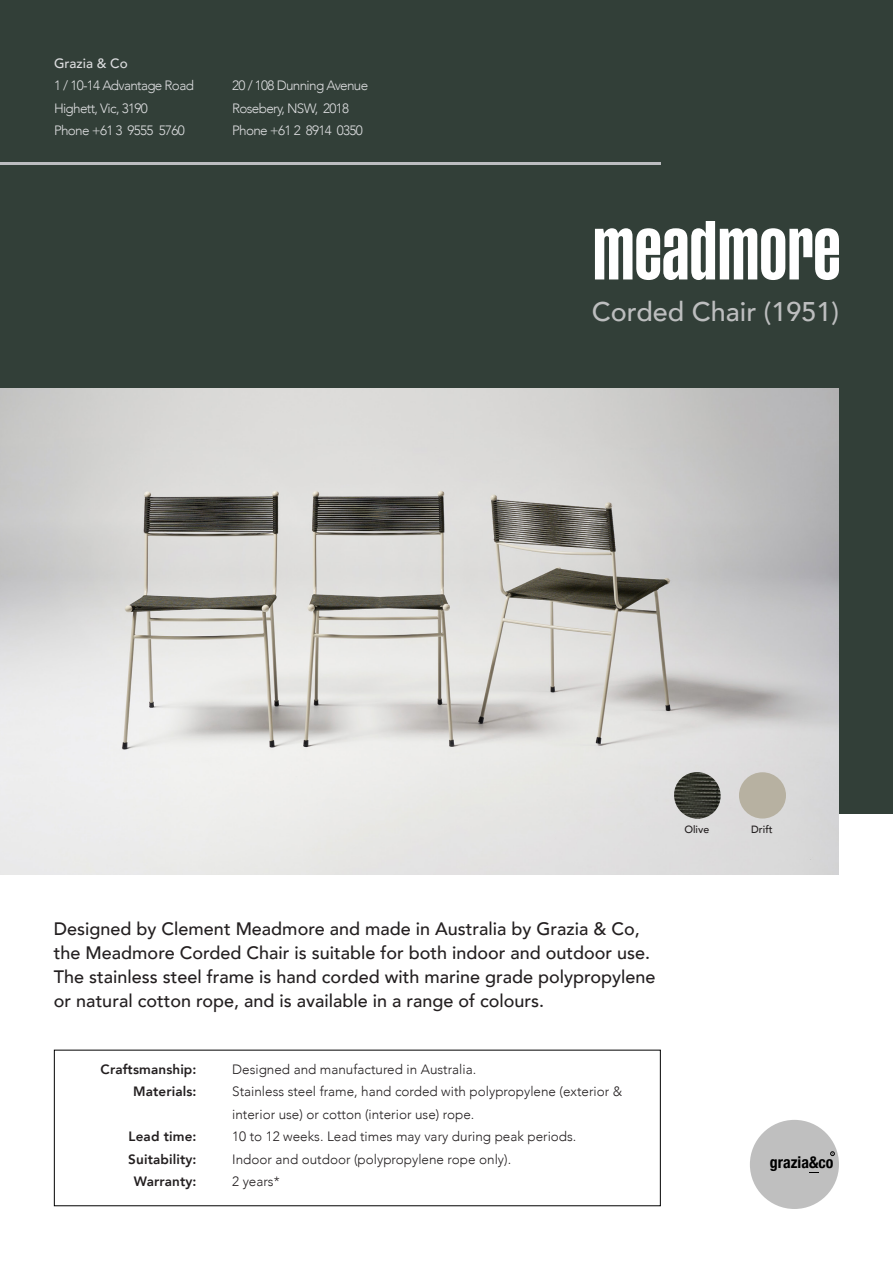
<style>
.page{position:relative;width:893px;height:1263px;background:#fff}
.page>*{position:absolute;margin:0;border:0;box-sizing:border-box;transform-origin:0 0}
.t1{font:500 27px "Avenir";color:#bdbebf}
.t2{font:500 18px/24px "Avenir";color:#231f20}
.t3{font:700 condensed 16.35px "Helvetica Neue";color:#000}
.t4{font:300 13.5px/22.5px "Avenir";color:#231f20}
.t5{font:300 13.5px "Avenir";letter-spacing:-.05em;color:#dcdddf}
.t6{font:800 13.5px/22.5px "Avenir";letter-spacing:.01em;color:#231f20;text-align:center}
.t7{font:500 13.5px "Avenir";color:#dcdddf}
.t8{font:500 10.5px "Avenir";color:#231f20}
</style>
<div class="page">
<div style="left:0;top:0;width:893px;height:813px;background:#323f38"></div>
<img style="left:0;top:389px;width:839px;height:485px">
<svg style="left:595px;top:221px;width:244px;height:59px"></svg>
<div style="left:739px;top:772px;width:47px;height:46px;background:#b7b1a1;border-radius:23px"></div>
<img style="left:672px;top:772px;width:51px;height:49px">
<hr style="left:0;top:162px;width:661px;height:3px;background:#bcbdc0">
<div style="left:750px;top:1120px;width:89px;height:89px;background:#bfbfbf;border-radius:50%"></div>
<svg style="left:830px;top:1151px;width:4px;height:5px"></svg>
<p class="t7" style="left:54px;top:51px;width:75px">Grazia &amp; Co</p>
<p class="t5" style="left:54px;top:77px;width:141px">1 / 10-14 Advantage Road</p>
<p class="t5" style="left:54px;top:100px;width:95px">Highett, Vic, 3190</p>
<p class="t5" style="left:54px;top:122px;width:132px">Phone +61 3 9555 5760</p>
<p class="t5" style="left:232px;top:77px;width:138px">20 / 108 Dunning Avenue</p>
<p class="t5" style="left:232px;top:100px;width:119px">Rosebery, NSW, 2018</p>
<p class="t5" style="left:232px;top:122px;width:132px">Phone +61 2 8914 0350</p>
<p class="t1" style="left:592px;top:288px;width:249px">Corded Chair (1951)</p>
<p class="t8" style="left:684px;top:820px;width:26px">Olive</p>
<p class="t8" style="left:751px;top:820px;width:23px">Drift</p>
<p class="t2" style="left:54px;top:916px;width:603px">Designed by Clement Meadmore and made in Australia by Grazia &amp; Co, the Meadmore Corded Chair is suitable for both indoor and outdoor use.<br>The stainless steel frame is hand corded with marine grade polypropylene or natural cotton rope, and is available in a range of colours.</p>
<p class="t6" style="left:101px;top:1058px;width:97px">Craftsmanship:</p>
<p class="t6" style="left:133px;top:1080px;width:65px">Materials:</p>
<p class="t6" style="left:129px;top:1125px;width:69px">Lead time:</p>
<p class="t6" style="left:128px;top:1148px;width:70px">Suitability:<br>Warranty:</p>
<p class="t4" style="left:232px;top:1058px;width:246px">Designed and manufactured in Australia.</p>
<p class="t4" style="left:232px;top:1080px;width:392px">Stainless steel frame, hand corded with polypropylene (exterior &amp; interior use) or cotton (interior use) rope.</p>
<p class="t4" style="left:232px;top:1125px;width:346px">10 to 12 weeks. Lead times may vary during peak periods.</p>
<p class="t4" style="left:232px;top:1148px;width:281px">Indoor and outdoor (polypropylene rope only).</p>
<p class="t4" style="left:232px;top:1170px;width:49px">2 years*</p>
<p class="t3" style="left:770px;top:1149px;width:65px">grazia&amp;co</p>
</div>
